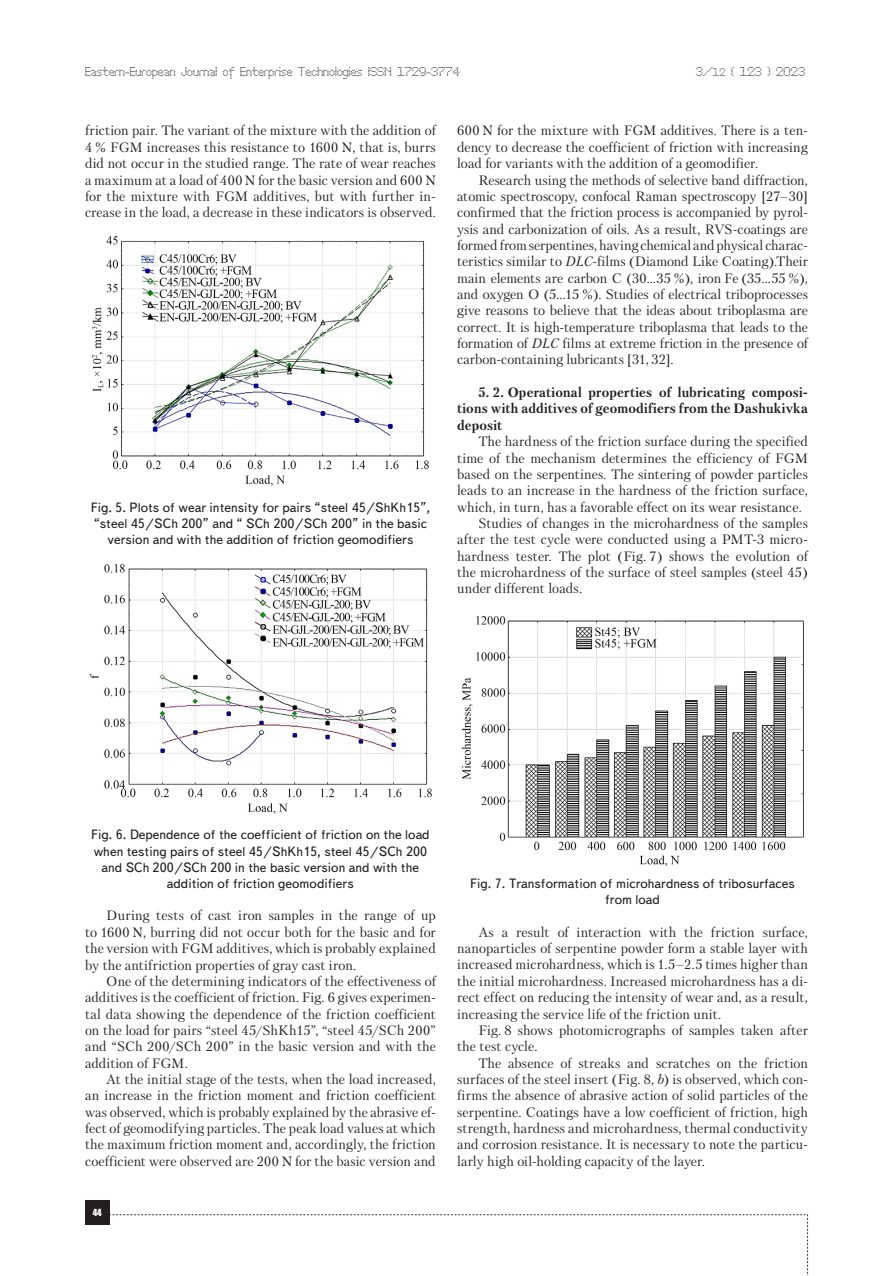
<style>
.page{position:relative;width:893px;height:1276px;background:#fff}
.page>*{position:absolute;margin:0;border:0;box-sizing:border-box;transform-origin:0 0}
.t1{font:13.5px/16.4px "Petersburg C";letter-spacing:.005em;color:#231f20;text-align:justify}
.t2{font:13.5px/16.2px "Text Book C";color:#231f20;text-align:center}
.t3{font:700 13.5px/16.4px "Petersburg C";letter-spacing:.01em;color:#231f20;text-align:justify}
.t4{font:12px "Perfo";letter-spacing:.015em;color:#231f20}
.t5{font:9px "Impact";color:#fff}
.s1{font-size:10.5px}
.s2{font-style:italic}
</style>
<div class="page">
<div style="left:85px;top:1200px;width:24px;height:24px;background:#231f20"></div>
<svg style="left:109px;top:1214px;width:699px;height:62px"></svg>
<img style="left:92px;top:236px;width:337px;height:250px">
<img style="left:89px;top:564px;width:343px;height:250px">
<img style="left:462px;top:616px;width:342px;height:250px">
<p class="t4" style="left:85px;top:65px;width:376px">Eastern-European Journal of Enterprise Technologies ISSN 1729-3774</p>
<p class="t4" style="left:696px;top:65px;width:111px">3/<span class="s1">12</span> ( 123 ) 2023</p>
<p class="t1" style="left:85px;top:122px;width:352px">friction pair. The variant of the mixture with the addition of 4 % FGM increases this resistance to 1600 N, that is, burrs did not occur in the studied range. The rate of wear reaches a maximum at a load of 400 N for the basic version and 600 N for the mixture with FGM additives, but with further in&shy;crease in the load, a decrease in these indicators is observed.</p>
<p class="t2" style="left:91px;top:499px;width:341px">Fig. 5. Plots of wear intensity for pairs “steel 45/ShKh15”, “steel 45/SCh 200” and “ SCh 200/SCh 200” in the basic version and with the addition of friction geomodifiers</p>
<p class="t1" style="left:457px;top:122px;width:352px">600 N for the mixture with FGM additives. There is a ten&shy;dency to decrease the coefficient of friction with increasing load for variants with the addition of a geomodifier.</p>
<p class="t1" style="left:457px;top:171px;width:352px;text-indent:21px">Research using the methods of selective band diffraction, atomic spectroscopy, confocal Raman spectroscopy [27–30] confirmed that the friction process is accompanied by pyrol&shy;ysis and carbonization of oils. As a result, RVS-coatings are formed from serpentines, having chemical and physical charac&shy;teristics similar to <span class="s2">DLC</span>-films (Diamond Like Coating).Their main elements are carbon C (30...35 %), iron Fe (35...55 %), and oxygen O (5...15 %). Studies of electrical triboprocesses give reasons to believe that the ideas about triboplasma are correct. It is high-temperature triboplasma that leads to the formation of <span class="s2">DLC</span> films at extreme friction in the presence of carbon-containing lubricants [31, 32].</p>
<p class="t3" style="left:457px;top:384px;width:352px;text-indent:21px">5. 2. Operational properties of lubricating composi&shy;tions with additives of geomodifiers from the Dashukivka deposit</p>
<p class="t1" style="left:478px;top:433px;width:331px">The hardness of the friction surface during the specified</p>
<p class="t1" style="left:457px;top:449px;width:352px">time of the mechanism determines the efficiency of FGM</p>
<p class="t1" style="left:457px;top:466px;width:352px">based on the serpentines. The sintering of powder particles</p>
<p class="t1" style="left:457px;top:482px;width:352px">leads to an increase in the hardness of the friction surface,</p>
<p class="t1" style="left:457px;top:498px;width:346px">which, in turn, has a favorable effect on its wear resistance.</p>
<p class="t1" style="left:478px;top:515px;width:331px">Studies of changes in the microhardness of the samples</p>
<p class="t1" style="left:457px;top:531px;width:352px">after the test cycle were conducted using a PMT-3 micro-</p>
<p class="t1" style="left:457px;top:547px;width:352px">hardness tester. The plot (Fig. 7) shows the evolution of</p>
<p class="t1" style="left:457px;top:564px;width:352px">the microhardness of the surface of steel samples (steel 45)</p>
<p class="t1" style="left:457px;top:580px;width:126px">under different loads.</p>
<p class="t2" style="left:91px;top:827px;width:340px">Fig. 6. Dependence of the coefficient of friction on the load when testing pairs of steel 45/ShKh15, steel 45/SCh 200 and SCh 200/SCh 200 in the basic version and with the addition of friction geomodifiers</p>
<p class="t1" style="left:85px;top:907px;width:352px;text-indent:21px">During tests of cast iron samples in the range of up to 1600 N, burring did not occur both for the basic and for the version with FGM additives, which is probably explained by the antifriction properties of gray cast iron.</p>
<p class="t1" style="left:85px;top:972px;width:352px;text-indent:21px">One of the determining indicators of the effectiveness of additives is the coefficient of friction. Fig. 6 gives experimen&shy;tal data showing the dependence of the friction coefficient on the load for pairs “steel 45/ShKh15”, “steel 45/SCh 200” and “SCh 200/SCh 200” in the basic version and with the addition of FGM.</p>
<p class="t1" style="left:85px;top:1071px;width:352px;text-indent:21px">At the initial stage of the tests, when the load increased, an increase in the friction moment and friction coefficient was observed, which is probably explained by the abrasive ef&shy;fect of geomodifying particles. The peak load values at which the maximum friction moment and, accordingly, the friction coefficient were observed are 200 N for the basic version and</p>
<p class="t5" style="left:93px;top:1205px;width:10px">44</p>
<p class="t2" style="left:470px;top:875px;width:326px">Fig. 7. Transformation of microhardness of tribosurfaces from load</p>
<p class="t1" style="left:457px;top:923px;width:352px;text-indent:21px">As a result of interaction with the friction surface, nanoparticles of serpentine powder form a stable layer with increased microhardness, which is 1.5–2.5 times higher than the initial microhardness. Increased microhardness has a di&shy;rect effect on reducing the intensity of wear and, as a result, increasing the service life of the friction unit.</p>
<p class="t1" style="left:457px;top:1022px;width:352px;text-indent:21px">Fig. 8 shows photomicrographs of samples taken after the test cycle.</p>
<p class="t1" style="left:457px;top:1054px;width:352px;text-indent:21px">The absence of streaks and scratches on the friction surfaces of the steel insert (Fig. 8, <span class="s2">b</span>) is observed, which con&shy;firms the absence of abrasive action of solid particles of the serpentine. Coatings have a low coefficient of friction, high strength, hardness and microhardness, thermal conductivity and corrosion resistance. It is necessary to note the particu&shy;larly high oil-holding capacity of the layer.</p>
</div>
